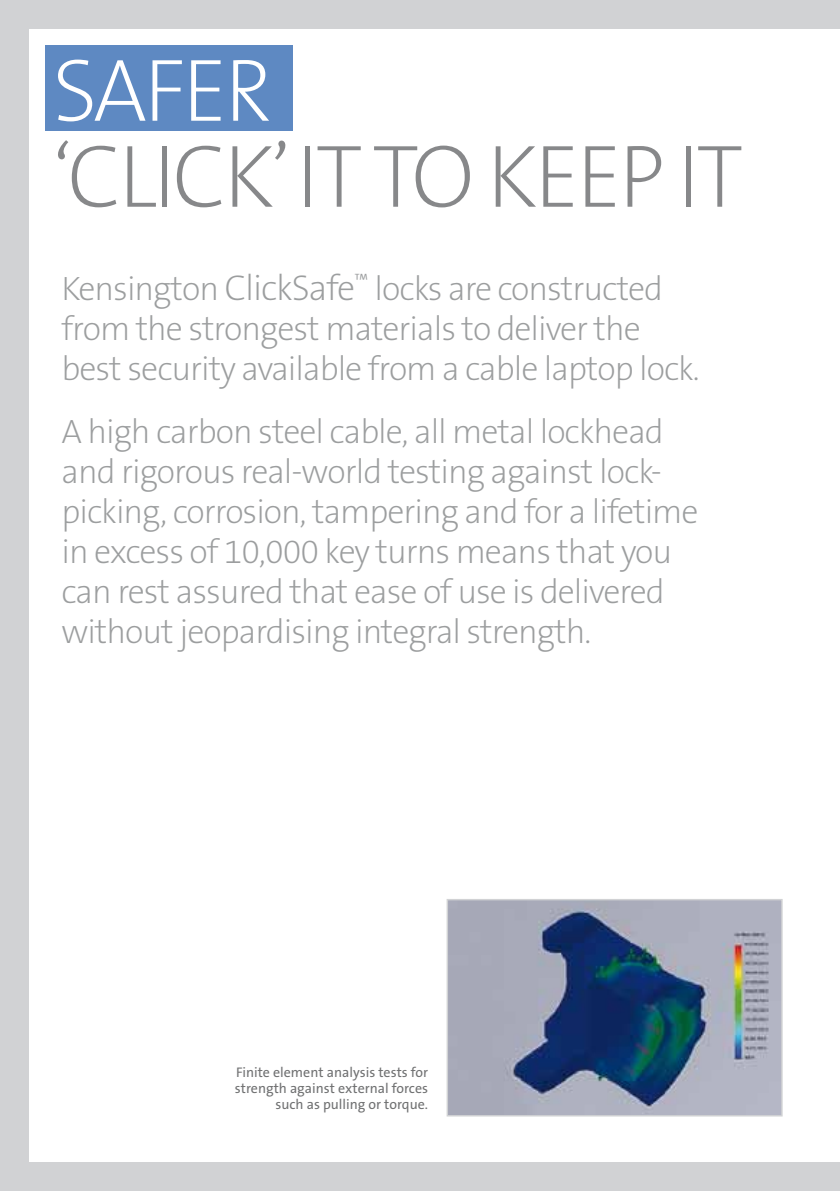
<style>
.page{position:relative;width:840px;height:1191px;background:#fff}
.page>*{position:absolute;margin:0;border:0;box-sizing:border-box;transform-origin:0 0}
.t1{font:89.4px "The Sans KENSINGTON2 XL";letter-spacing:-.04em;color:#87888a}
.t2{font:89.4px "The Sans KENSINGTON2 XL";letter-spacing:-.04em;color:#fff}
.t3{font:34px/40px "The Sans KENSINGTON2 XL";letter-spacing:-.03em;color:#9c9e9f}
.t4{font:14px/16px "The Sans KENSINGTON5 Rg";color:#707172;text-align:right}
.s1{font-size:36px}
</style>
<div class="page">
<div style="left:0;top:0;width:839px;height:1191px;background:#d1d2d4"></div>
<div style="left:29px;top:29px;width:810px;height:1132px;background:#fff"></div>
<div style="left:45px;top:45px;width:247px;height:86px;background:#5e89c2"></div>
<img style="left:448px;top:901px;width:332px;height:213px">
<div style="left:446px;top:899px;width:336px;height:217px;border:1px solid #d1d2d4"></div>
<h1 class="t2" style="left:52px;top:42px;width:221px">SAFER</h1>
<h1 class="t1" style="left:52px;top:128px;width:691px">‘CLICK’ IT TO KEEP IT</h1>
<p class="t3" style="left:61px;top:270px;width:639px">Kensington <span class="s1">ClickSafe</span><sup>™</sup> locks are constructed from the strongest materials to deliver the best security available from a cable laptop lock.</p>
<p class="t3" style="left:61px;top:412px;width:638px">A high carbon steel cable, all metal lockhead and rigorous real-world testing against lock&shy;picking, corrosion, tampering and for a lifetime in excess of 10,000 key turns means that you can rest assured that ease of use is delivered without jeopardising integral strength.</p>
<p class="t4" style="left:235px;top:1064px;width:194px">Finite element analysis tests for strength against external forces such as pulling or torque.</p>
</div>
